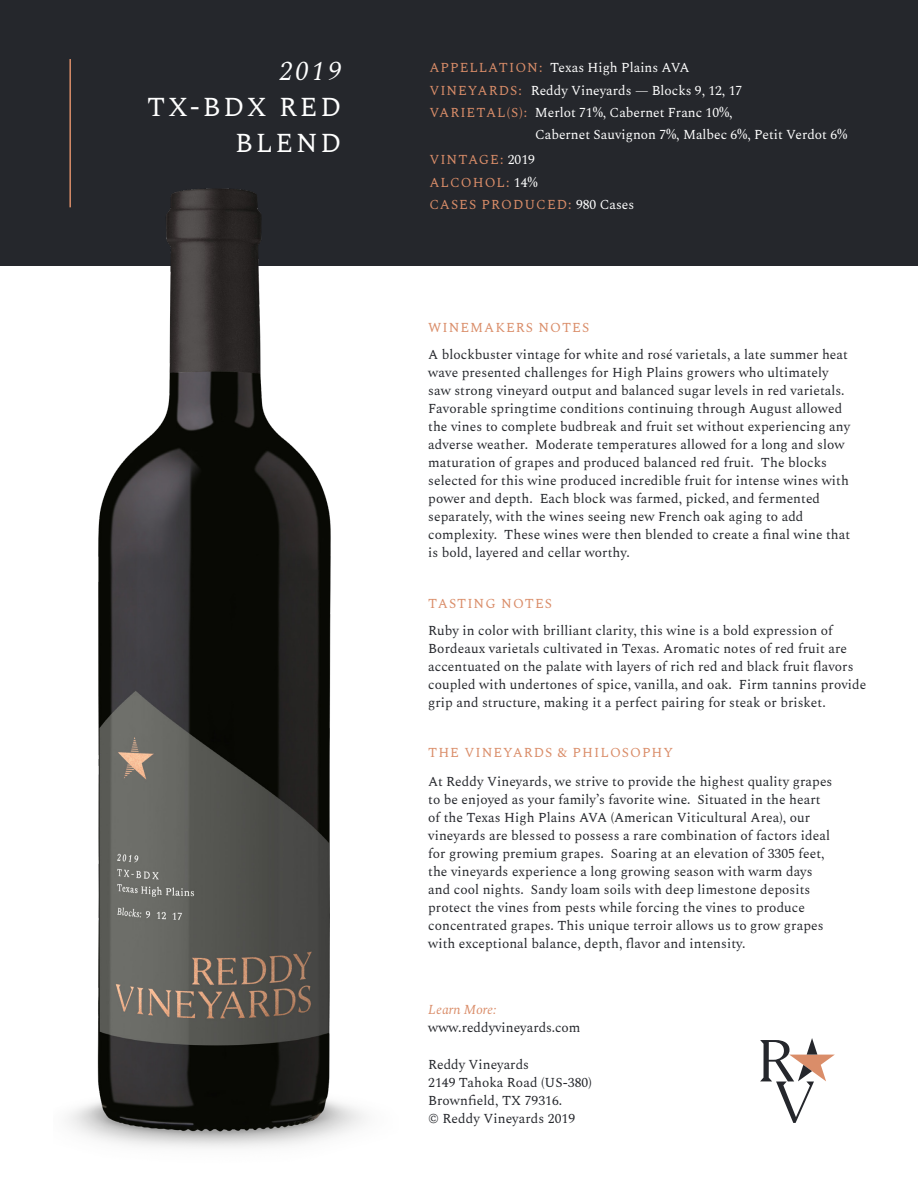
<style>
.page{position:relative;width:918px;height:1188px;background:#fff}
.page>*{position:absolute;margin:0;border:0;box-sizing:border-box;transform-origin:0 0}
.t1{font:27px "Spectral";letter-spacing:.11em;color:#fff}
.t2{font:italic 27px "Spectral";color:#fff}
.t3{font:13.5px/18px "Spectral";letter-spacing:.005em;color:#25272c}
.t4{font:13.5px "Spectral";color:#fff}
.t5{font:13.5px "Spectral";letter-spacing:.075em;color:#da8d69}
.t6{font:13.5px "Spectral";letter-spacing:.045em;color:#da8d69}
.t7{font:italic 13.5px "Spectral";color:#da8d69}
.s1{color:#da8d69}
.s2{color:#fff}
</style>
<div class="page">
<svg style="left:760px;top:1038px;width:75px;height:85px"></svg>
<div style="left:0;top:0;width:918px;height:266px;background:#25272c"></div>
<hr style="left:69px;top:59px;width:2px;height:148px;background:#da8d69">
<img style="left:68px;top:156px;width:297px;height:992px">
<p class="t2" style="left:279px;top:51px;width:64px">2019</p>
<p class="t1" style="left:147px;top:87px;width:196px">TX-BDX RED</p>
<p class="t1" style="left:235px;top:123px;width:108px">BLEND</p>
<p class="t4" style="left:535px;top:125px;width:314px">Cabernet Sauvignon 7%, Malbec 6%, Petit Verdot 6%</p>
<p class="t4" style="left:429px;top:58px;width:262px"><span class="s1">APPELLATION:</span> Texas High Plains AVA</p>
<p class="t4" style="left:429px;top:80px;width:314px"><span class="s1">VINEYARDS:</span> Reddy Vineyards — Blocks 9, 12, 17</p>
<p class="t4" style="left:429px;top:103px;width:305px"><span class="s1">VARIETAL(S):</span> Merlot 71%, Cabernet Franc 10%,</p>
<p class="t6" style="left:429px;top:150px;width:107px">VINTAGE: <span class="s2">2019</span></p>
<p class="t5" style="left:429px;top:172px;width:110px">ALCOHOL: <span class="s2">14%</span></p>
<p class="t5" style="left:429px;top:195px;width:206px">CASES PRODUCED: <span class="s2">980 Cases</span></p>
<p class="t5" style="left:428px;top:318px;width:162px">WINEMAKERS NOTES</p>
<p class="t3" style="left:428px;top:344px;width:424px">A blockbuster vintage for white and rosé varietals, a late summer heat wave presented challenges for High Plains growers who ultimately saw strong vineyard output and balanced sugar levels in red varietals.<br>Favorable springtime conditions continuing through August allowed the vines to complete budbreak and fruit set without experiencing any adverse weather. Moderate temperatures allowed for a long and slow maturation of grapes and produced balanced red fruit. The blocks selected for this wine produced incredible fruit for intense wines with power and depth. Each block was farmed, picked, and fermented separately, with the wines seeing new French oak aging to add complexity. These wines were then blended to create a final wine that is bold, layered and cellar worthy.</p>
<p class="t5" style="left:428px;top:594px;width:125px">TASTING NOTES</p>
<p class="t3" style="left:428px;top:621px;width:440px">Ruby in color with brilliant clarity, this wine is a bold expression of Bordeaux varietals cultivated in Texas. Aromatic notes of red fruit are accentuated on the palate with layers of rich red and black fruit flavors coupled with undertones of spice, vanilla, and oak. Firm tannins provide grip and structure, making it a perfect pairing for steak or brisket.</p>
<p class="t5" style="left:428px;top:743px;width:247px">THE VINEYARDS &amp; PHILOSOPHY</p>
<p class="t3" style="left:428px;top:771px;width:406px">At Reddy Vineyards, we strive to provide the highest quality grapes to be enjoyed as your family’s favorite wine. Situated in the heart of the Texas High Plains AVA (American Viticultural Area), our vineyards are blessed to possess a rare combination of factors ideal for growing premium grapes. Soaring at an elevation of 3305 feet, the vineyards experience a long growing season with warm days and cool nights. Sandy loam soils with deep limestone deposits protect the vines from pests while forcing the vines to produce concentrated grapes. This unique terroir allows us to grow grapes with exceptional balance, depth, flavor and intensity.</p>
<p class="t7" style="left:428px;top:1000px;width:70px">Learn More:</p>
<p class="t3" style="left:428px;top:1018px;width:154px">www.reddyvineyards.com</p>
<p class="t3" style="left:428px;top:1054px;width:165px">Reddy Vineyards<br>2149 Tahoka Road (US-380)<br>Brownfield, TX 79316.<br>© Reddy Vineyards 2019</p>
</div>
